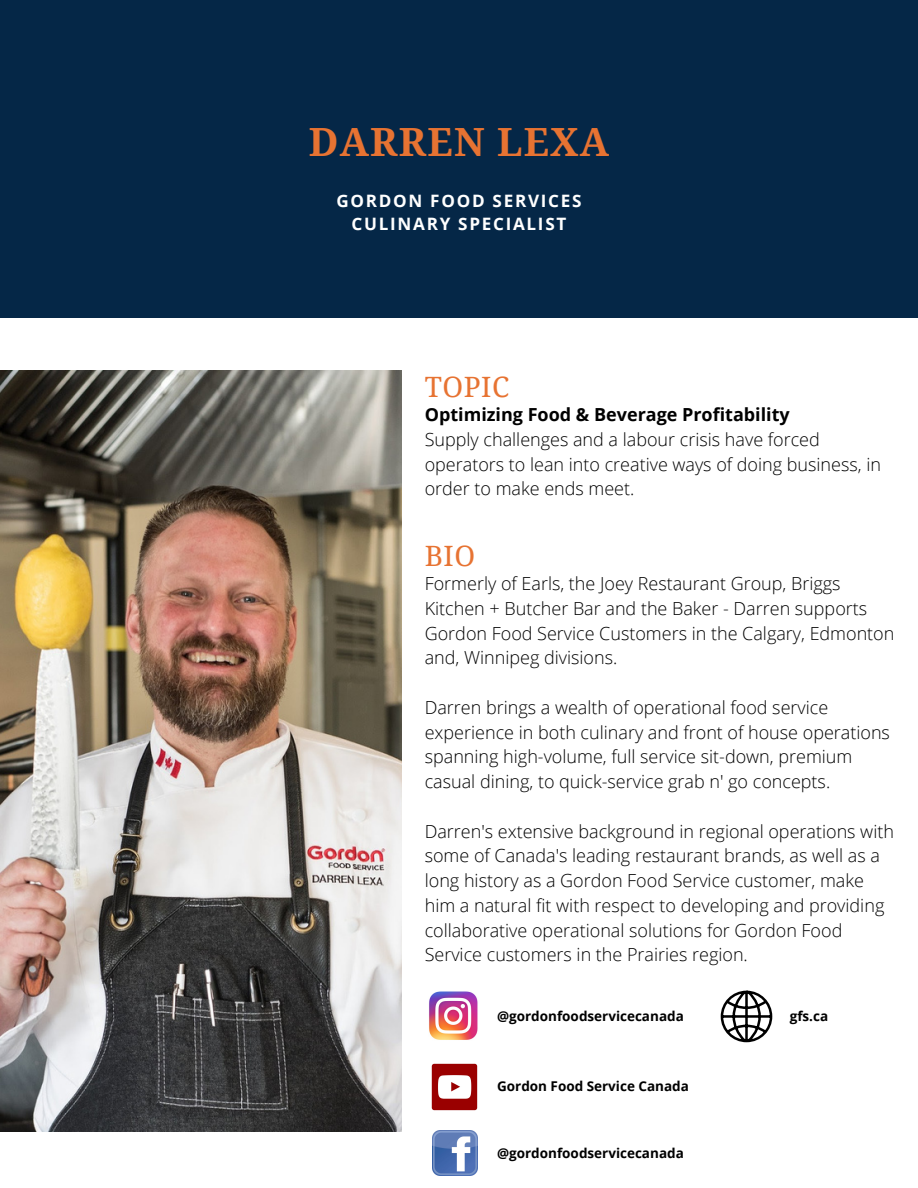
<style>
.page{position:relative;width:918px;height:1188px;background:#fff}
.page>*{position:absolute;margin:0;border:0;box-sizing:border-box;transform-origin:0 0}
.t1{font:700 38.85px "Droid Serif";letter-spacing:.03em;color:#e77332}
.t2{font:28.05px "Droid Serif";letter-spacing:.02em;color:#e77332}
.t3{font:300 18px/24.8px "Open Sans";color:#000}
.t4{font:700 18px "Open Sans";color:#000}
.t5{font:700 17.1px "Open Sans";letter-spacing:.1em;color:#fff}
.t6{font:700 13.5px "Open Sans";color:#000}
</style>
<div class="page">
<div style="left:0;top:0;width:918px;height:318px;background:#052747"></div>
<img style="left:0;top:371px;width:402px;height:760px">
<svg style="left:721px;top:991px;width:51px;height:51px"></svg>
<img style="left:429px;top:991px;width:49px;height:49px">
<img style="left:433px;top:1131px;width:45px;height:45px">
<img style="left:431px;top:1064px;width:46px;height:46px">
<p class="t1" style="left:309px;top:120px;width:302px">DARREN LEXA</p>
<p class="t5" style="left:336px;top:188px;width:247px">GORDON FOOD SERVICES</p>
<p class="t5" style="left:352px;top:212px;width:216px">CULINARY SPECIALIST</p>
<p class="t2" style="left:425px;top:371px;width:86px">TOPIC</p>
<p class="t4" style="left:425px;top:402px;width:367px">Optimizing Food &amp; Beverage Profitability</p>
<p class="t3" style="left:425px;top:426px;width:458px">Supply challenges and a labour crisis have forced operators to lean into creative ways of doing business, in order to make ends meet.</p>
<p class="t2" style="left:425px;top:540px;width:52px">BIO</p>
<p class="t3" style="left:425px;top:571px;width:471px">Formerly of Earls, the Joey Restaurant Group, Briggs Kitchen + Butcher Bar and the Baker - Darren supports Gordon Food Service Customers in the Calgary, Edmonton and, Winnipeg divisions.</p>
<p class="t3" style="left:425px;top:695px;width:467px">Darren brings a wealth of operational food service experience in both culinary and front of house operations spanning high-volume, full service sit-down, premium casual dining, to quick-service grab n' go concepts.</p>
<p class="t3" style="left:425px;top:818px;width:471px">Darren's extensive background in regional operations with some of Canada's leading restaurant brands, as well as a long history as a Gordon Food Service customer, make him a natural fit with respect to developing and providing collaborative operational solutions for Gordon Food Service customers in the Prairies region.</p>
<p class="t6" style="left:497px;top:1006px;width:188px">@gordonfoodservicecanada</p>
<p class="t6" style="left:790px;top:1006px;width:40px">gfs.ca</p>
<p class="t6" style="left:497px;top:1077px;width:193px">Gordon Food Service Canada</p>
<p class="t6" style="left:497px;top:1143px;width:188px">@gordonfoodservicecanada</p>
</div>
